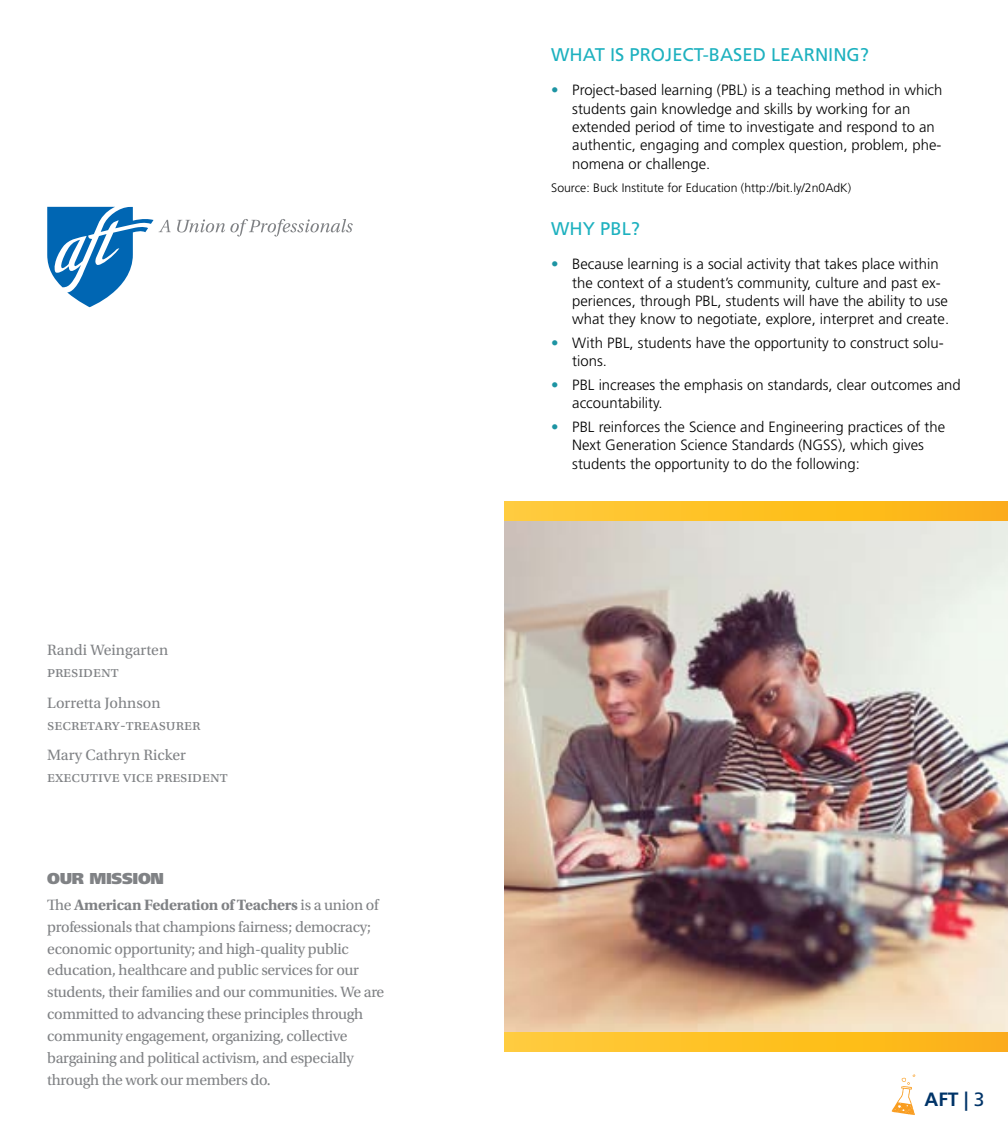
<style>
.page{position:relative;width:1008px;height:1134px;background:#fff}
.page>*{position:absolute;margin:0;border:0;box-sizing:border-box;transform-origin:0 0}
.t1{font:700 19.25px "Frutiger LT Std";color:#003468}
.t2{font:18.38px "Frutiger LT Std";color:#1db1bf}
.t3{font:15.75px/21.9px "Utopia Std";letter-spacing:-.005em;color:#808285}
.t4{font:900 15.75px "Frutiger LT Std";letter-spacing:-.02em;color:#808285}
.t5{font:300 14.88px/18.4px "Frutiger LT Std";color:#000}
.t6{font:300 12.25px "Frutiger LT Std";color:#000}
.s1{font-weight:700}
.s2{color:#1d94a3}
.s3{font-weight:400}
</style>
<div class="page">
<div style="left:504px;top:502px;width:504px;height:550px;background:linear-gradient(to right,#ffcd39,#fcb112)"></div>
<svg style="left:47px;top:207px;width:306px;height:100px"></svg>
<svg style="left:892px;top:1074px;width:23px;height:41px"></svg>
<img style="left:504px;top:522px;width:504px;height:509px">
<p class="t3" style="left:47px;top:639px;width:122px">Randi Weingarten president</p>
<p class="t3" style="left:47px;top:692px;width:155px">Lorretta Johnson secretary-treasurer</p>
<p class="t3" style="left:47px;top:745px;width:182px">Mary Cathryn Ricker executive vice president</p>
<p class="t4" style="left:47px;top:869px;width:118px">OUR MISSION</p>
<p class="t3" style="left:47px;top:894px;width:339px">The <span class="s1">American Federation of Teachers</span> is a union of professionals that champions fairness; democracy; economic opportunity; and high-quality public education, healthcare and public services for our students, their families and our communities. We are committed to advancing these principles through community engagement, organizing, collective bargaining and political activism, and especially through the work our members do.</p>
<p class="t2" style="left:551px;top:44px;width:319px">WHAT IS PROJECT-BASED LEARNING?</p>
<p class="t5" style="left:572px;top:81px;width:372px;text-indent:-21px"><span class="s2">•</span> Project-based learning (PBL) is a teaching method in which students gain knowledge and skills by working for an extended period of time to investigate and respond to an authentic, engaging and complex question, problem, phe&shy;nomena or challenge.</p>
<p class="t6" style="left:551px;top:181px;width:301px">Source: Buck Institute for Education (http://bit.ly/2n0AdK)</p>
<p class="t2" style="left:551px;top:218px;width:90px">WHY PBL?</p>
<p class="t5" style="left:572px;top:255px;width:378px;text-indent:-21px"><span class="s2">•</span> Because learning is a social activity that takes place within the context of a student’s community, culture and past ex&shy;periences, through PBL, students will have the ability to use what they know to negotiate, explore, interpret and create.</p>
<p class="t5" style="left:572px;top:334px;width:373px;text-indent:-21px"><span class="s2">•</span> With PBL, students have the opportunity to construct solu&shy;tions.</p>
<p class="t5" style="left:572px;top:376px;width:390px;text-indent:-21px"><span class="s2">•</span> PBL increases the emphasis on standards, clear outcomes and accountability.</p>
<p class="t5" style="left:572px;top:418px;width:375px;text-indent:-21px"><span class="s2">•</span> PBL reinforces the Science and Engineering practices of the<br>Next Generation Science Standards (NGSS), which gives students the opportunity to do the following:</p>
<p class="t1" style="left:924px;top:1088px;width:61px">AFT | <span class="s3">3</span></p>
</div>
